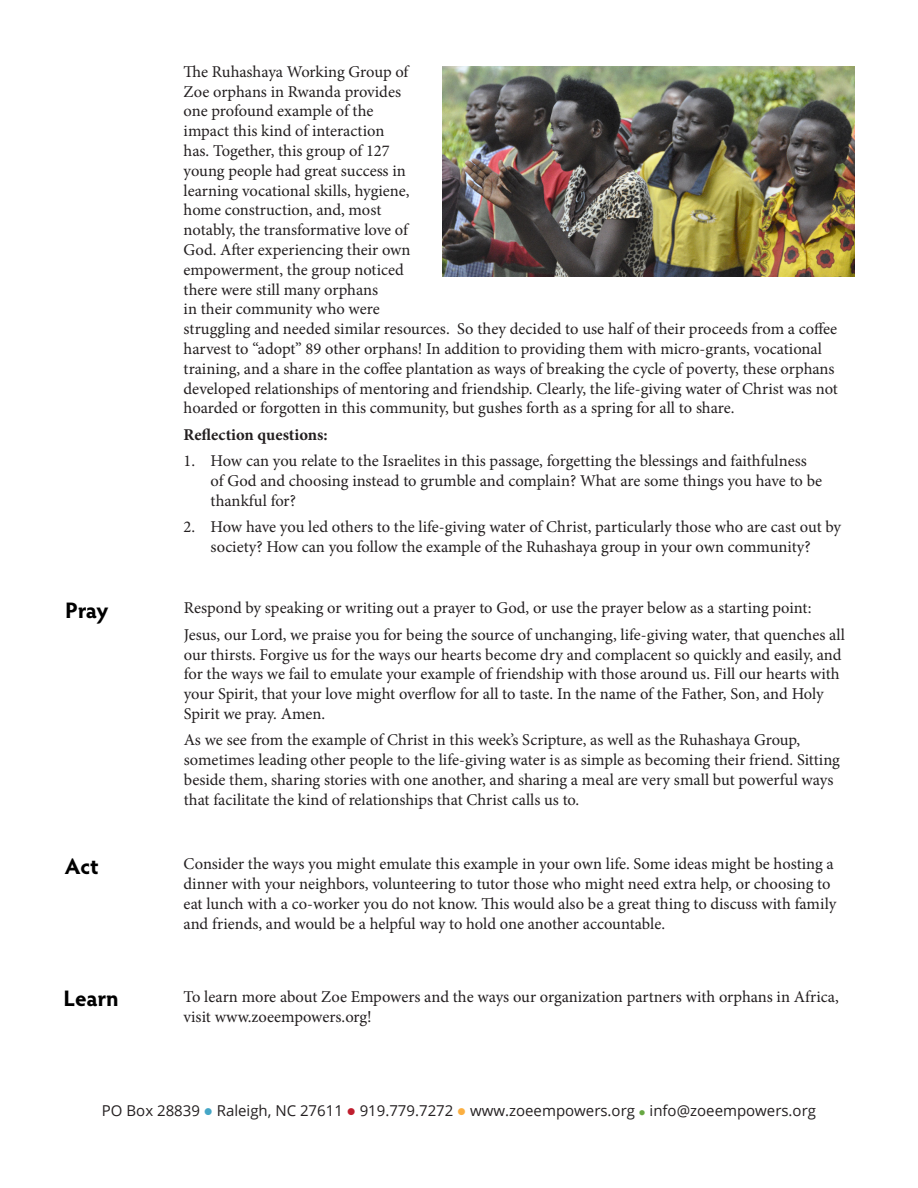
<style>
.page{position:relative;width:918px;height:1188px;background:#fff}
.page>*{position:absolute;margin:0;border:0;box-sizing:border-box;transform-origin:0 0}
.t1{font:700 22.5px "Hypatia Sans Pro";letter-spacing:-.005em;color:#000}
.t2{font:16.5px/19.8px "Minion Pro";letter-spacing:-.005em;color:#231f20}
.t3{font:700 16.5px "Minion Pro";letter-spacing:-.005em;color:#231f20}
.t4{font:15px "Open Sans";color:#231f20}
.s1{color:#45a6c6}
.s2{color:#bf1e2e}
.s3{color:#fbaf41}
.s4{color:#67a742}
</style>
<div class="page">
<img style="left:443px;top:67px;width:411px;height:209px">
<p class="t1" style="left:65px;top:594px;width:45px">Pray</p>
<p class="t2" style="left:184px;top:62px;width:656px">The Ruhashaya Working Group of<br>Zoe orphans in Rwanda provides<br>one profound example of the<br>impact this kind of interaction<br>has. Together, this group of 127<br>young people had great success in<br>learning vocational skills, hygiene,<br>home construction, and, most<br>notably, the transformative love of<br>God. After experiencing their own<br>empowerment, the group noticed<br>there were still many orphans<br>in their community who were<br>struggling and needed similar resources. So they decided to use half of their proceeds from a coffee harvest to “adopt” 89 other orphans! In addition to providing them with micro-grants, vocational training, and a share in the coffee plantation as ways of breaking the cycle of poverty, these orphans developed relationships of mentoring and friendship. Clearly, the life-giving water of Christ was not hoarded or forgotten in this community, but gushes forth as a spring for all to share.</p>
<p class="t3" style="left:184px;top:423px;width:146px">Reflection questions:</p>
<p class="t2" style="left:211px;top:451px;width:613px;text-indent:-27px">1. How can you relate to the Israelites in this passage, forgetting the blessings and faithfulness of God and choosing instead to grumble and complain? What are some things you have to be thankful for?</p>
<p class="t2" style="left:184px;top:517px;width:659px;text-align:center">2. How have you led others to the life-giving water of Christ, particularly those who are cast out by society? How can you follow the example of the Ruhashaya group in your own community?</p>
<p class="t2" style="left:184px;top:598px;width:629px">Respond by speaking or writing out a prayer to God, or use the prayer below as a starting point:</p>
<p class="t2" style="left:184px;top:625px;width:663px">Jesus, our Lord, we praise you for being the source of unchanging, life-giving water, that quenches all our thirsts. Forgive us for the ways our hearts become dry and complacent so quickly and easily, and for the ways we fail to emulate your example of friendship with those around us. Fill our hearts with your Spirit, that your love might overflow for all to taste. In the name of the Father, Son, and Holy Spirit we pray. Amen.</p>
<p class="t2" style="left:184px;top:730px;width:658px">As we see from the example of Christ in this week’s Scripture, as well as the Ruhashaya Group, sometimes leading other people to the life-giving water is as simple as becoming their friend. Sitting beside them, sharing stories with one another, and sharing a meal are very small but powerful ways that facilitate the kind of relationships that Christ calls us to.</p>
<p class="t1" style="left:65px;top:850px;width:35px">Act</p>
<p class="t2" style="left:184px;top:854px;width:654px">Consider the ways you might emulate this example in your own life. Some ideas might be hosting a dinner with your neighbors, volunteering to tutor those who might need extra help, or choosing to eat lunch with a co-worker you do not know. This would also be a great thing to discuss with family and friends, and would be a helpful way to hold one another accountable.</p>
<p class="t1" style="left:64px;top:983px;width:57px">Learn</p>
<p class="t2" style="left:184px;top:987px;width:657px">To learn more about Zoe Empowers and the ways our organization partners with orphans in Africa, visit www.zoeempowers.org!</p>
<p class="t4" style="left:102px;top:1101px;width:716px">PO Box 28839 <span class="s1">●</span> Raleigh, NC 27611 <span class="s2">●</span> 919.779.7272 <span class="s3">●</span> www.zoeempowers.org <span class="s4">●</span> info@zoeempowers.org</p>
</div>
